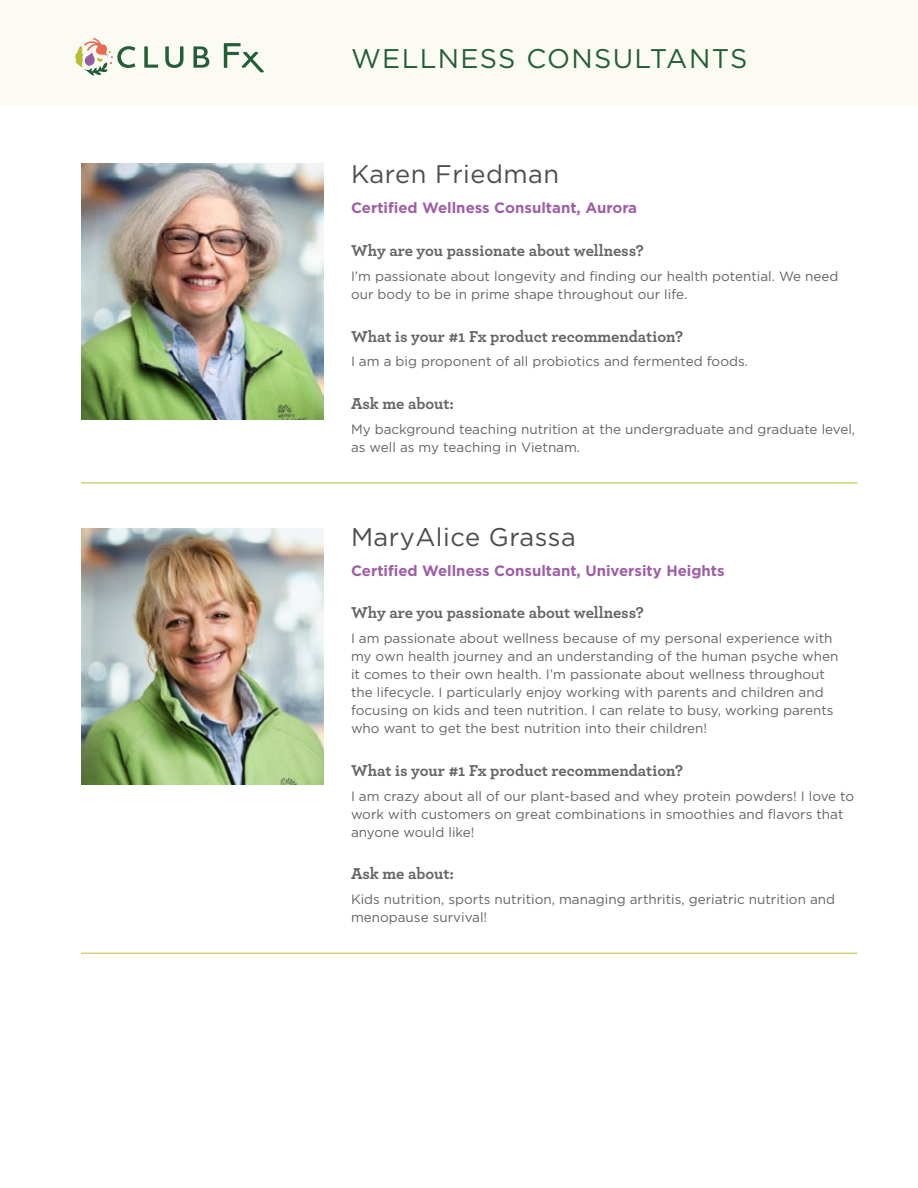
<style>
.page{position:relative;width:918px;height:1188px;background:#fff}
.page>*{position:absolute;margin:0;border:0;box-sizing:border-box;transform-origin:0 0}
.t1{font:27px "Gotham";letter-spacing:.05em;color:#235e39}
.t2{font:25.5px "Gotham";letter-spacing:.02em;color:#4d4d4f}
.t3{font:700 16.5px "Archer";color:#636466}
.t4{font:700 15px "Gotham";color:#9e5fa6}
.t5{font:13.5px/18px "Gotham";color:#636466}
</style>
<div class="page">
<div style="left:0;top:0;width:918px;height:106px;background:#fbfbf4"></div>
<svg style="left:144px;top:46px;width:14px;height:22px"></svg>
<svg style="left:165px;top:46px;width:18px;height:22px"></svg>
<svg style="left:193px;top:46px;width:16px;height:22px"></svg>
<svg style="left:224px;top:43px;width:40px;height:29px"></svg>
<svg style="left:75px;top:38px;width:60px;height:38px"></svg>
<img style="left:81px;top:164px;width:243px;height:256px">
<img style="left:81px;top:528px;width:243px;height:257px">
<hr style="left:81px;top:483px;width:777px;height:1px;background:#b7be34">
<hr style="left:81px;top:953px;width:777px;height:1px;background:#b7be34">
<h1 class="t1" style="left:351px;top:44px;width:398px">WELLNESS CONSULTANTS</h1>
<h2 class="t2" style="left:351px;top:160px;width:210px">Karen Friedman</h2>
<p class="t4" style="left:351px;top:198px;width:288px">Certified Wellness Consultant, Aurora</p>
<p class="t3" style="left:351px;top:238px;width:295px">Why are you passionate about wellness?</p>
<p class="t5" style="left:351px;top:267px;width:489px">I’m passionate about longevity and finding our health potential. We need our body to be in prime shape throughout our life.</p>
<p class="t3" style="left:351px;top:323px;width:334px">What is your #1 Fx product recommendation?</p>
<p class="t5" style="left:351px;top:352px;width:399px">I am a big proponent of all probiotics and fermented foods.</p>
<p class="t3" style="left:351px;top:391px;width:105px">Ask me about:</p>
<p class="t5" style="left:351px;top:420px;width:506px">My background teaching nutrition at the undergraduate and graduate level, as well as my teaching in Vietnam.</p>
<h2 class="t2" style="left:351px;top:522px;width:226px">MaryAlice Grassa</h2>
<p class="t4" style="left:351px;top:560px;width:375px">Certified Wellness Consultant, University Heights</p>
<p class="t3" style="left:351px;top:600px;width:295px">Why are you passionate about wellness?</p>
<p class="t5" style="left:351px;top:629px;width:489px">I am passionate about wellness because of my personal experience with my own health journey and an understanding of the human psyche when it comes to their own health. I’m passionate about wellness throughout the lifecycle. I particularly enjoy working with parents and children and focusing on kids and teen nutrition. I can relate to busy, working parents who want to get the best nutrition into their children!</p>
<p class="t3" style="left:351px;top:757px;width:334px">What is your #1 Fx product recommendation?</p>
<p class="t5" style="left:351px;top:787px;width:505px">I am crazy about all of our plant-based and whey protein powders! I love to work with customers on great combinations in smoothies and flavors that anyone would like!</p>
<p class="t3" style="left:351px;top:861px;width:105px">Ask me about:</p>
<p class="t5" style="left:351px;top:890px;width:486px">Kids nutrition, sports nutrition, managing arthritis, geriatric nutrition and menopause survival!</p>
</div>
